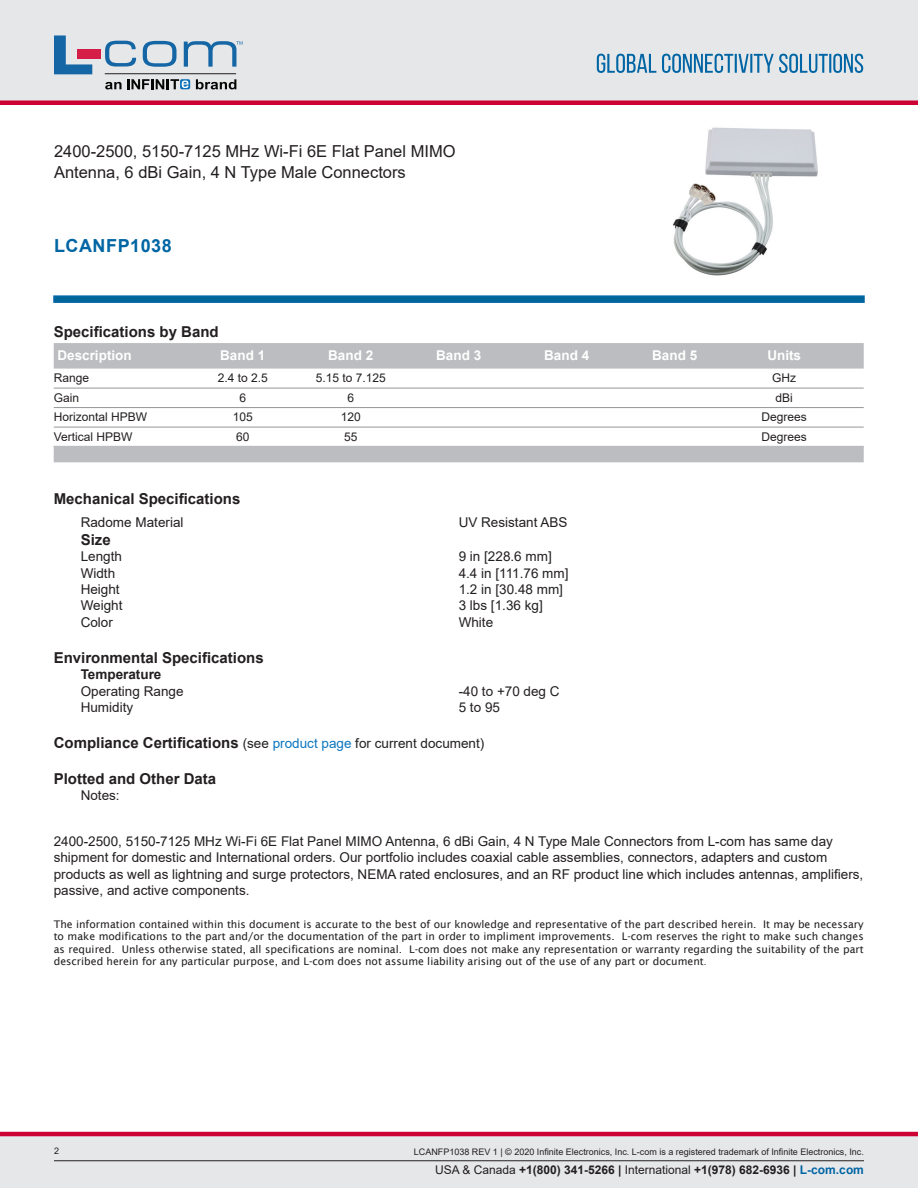
<style>
.page{position:relative;width:918px;height:1188px;background:#fff}
.page>*{position:absolute;margin:0;border:0;box-sizing:border-box;transform-origin:0 0}
.PN{font:700 18px "Arial";letter-spacing:.03em;color:#0065a4}
.Web_Description_Para{font:16.5px/21px "Arial";color:#231f20}
.Head1_for_Compliance{font:700 15px "Arial";color:#231f20}
.Head1{font:700 15px "Arial";color:#231f20}
.LCOM_Table_Footer{font:700 15px "Arial";color:#231f20}
.Table-Footer{font:700 15px "Arial";color:#231f20}
.Specs_Para{font:700 15px "Arial";color:#231f20}
.Web_Description_Para-2{font:13.5px/16.2px "Arial";color:#231f20}
.Specs_Para-2{font:13.5px "Arial";color:#231f20}
.LCOM_Table_Header_F1{font:700 13.5px "Arial";color:#fff}
.Head2_after_Head1{font:13.5px "Arial";color:#231f20}
.Head2_after_Head1-2{font:700 13.5px "Arial";color:#231f20}
.LCOM_Table_Body_F1{font:12px "Arial";color:#231f20}
.t1{font:700 12px "Arial";color:#231f20}
.t2{font:10.5px/12.6px "Lucida Sans";color:#231f20;text-align:justify}
.t3{font:9px "Arial";color:#231f20}
.s1{font-weight:400;font-size:13.5px}
.s2{font-weight:400;font-size:13.5px;color:#0c77be}
.s3{font-size:9px}
.s4{font-weight:400}
.s5{color:#0065a4}
</style>
<div class="page">
<div style="left:0;top:1136px;width:918px;height:52px;background:#e6e7e9"></div>
<hr style="left:0;top:1132px;width:918px;height:4px;background:#c03">
<div style="left:0;top:0;width:918px;height:102px;background:#e6e7e9"></div>
<div style="left:0;top:100px;width:918px;height:5px;background:#c03"></div>
<hr style="left:54px;top:1160px;width:810px;height:1px;background:#231f20">
<svg style="left:597px;top:54px;width:266px;height:19px"></svg>
<hr style="left:105px;top:73px;width:131px;height:1px;background:#211e1e">
<svg style="left:54px;top:35px;width:38px;height:39px"></svg>
<svg style="left:143px;top:41px;width:34px;height:26px"></svg>
<svg style="left:105px;top:41px;width:31px;height:26px"></svg>
<div style="left:77px;top:49px;width:23px;height:10px;background:#d41e47"></div>
<svg style="left:180px;top:79px;width:10px;height:10px"></svg>
<svg style="left:196px;top:79px;width:40px;height:10px"></svg>
<svg style="left:105px;top:79px;width:83px;height:10px"></svg>
<svg style="left:184px;top:41px;width:59px;height:26px"></svg>
<svg style="left:53px;top:295px;width:812px;height:8px;fill:#00669f"></svg>
<img style="left:673px;top:127px;width:145px;height:149px">
<div style="left:54px;top:343px;width:810px;height:26px;background:#bcbdc0"></div>
<hr style="left:54px;top:388px;width:810px;height:1px;background:#939598">
<hr style="left:54px;top:407px;width:810px;height:1px;background:#939598">
<hr style="left:54px;top:427px;width:810px;height:1px;background:#939598">
<div style="left:54px;top:446px;width:810px;height:16px;background:#bcbdc0"></div>
<h1 class="Web_Description_Para" style="left:54px;top:141px;width:403px">2400-2500, 5150-7125 MHz Wi-Fi 6E Flat Panel MIMO<br>Antenna, 6 dBi Gain, 4 N Type Male Connectors</h1>
<p class="PN" style="left:54px;top:233px;width:119px">LCANFP1038</p>
<p class="Table-Footer" style="left:54px;top:321px;width:167px">Specifications by Band</p>
<p class="LCOM_Table_Header_F1" style="left:57px;top:346px;width:76px">Description</p>
<p class="LCOM_Table_Header_F1" style="left:220px;top:346px;width:47px">Band 1</p>
<p class="LCOM_Table_Header_F1" style="left:328px;top:346px;width:47px">Band 2</p>
<p class="LCOM_Table_Header_F1" style="left:436px;top:346px;width:47px">Band 3</p>
<p class="LCOM_Table_Header_F1" style="left:544px;top:346px;width:47px">Band 4</p>
<p class="LCOM_Table_Header_F1" style="left:652px;top:346px;width:47px">Band 5</p>
<p class="LCOM_Table_Header_F1" style="left:767px;top:346px;width:35px">Units</p>
<p class="LCOM_Table_Body_F1" style="left:54px;top:370px;width:37px">Range</p>
<p class="LCOM_Table_Body_F1" style="left:218px;top:370px;width:52px">2.4 to 2.5</p>
<p class="LCOM_Table_Body_F1" style="left:316px;top:370px;width:72px">5.15 to 7.125</p>
<p class="LCOM_Table_Body_F1" style="left:772px;top:370px;width:25px">GHz</p>
<p class="LCOM_Table_Body_F1" style="left:54px;top:389px;width:27px">Gain</p>
<p class="LCOM_Table_Body_F1" style="left:239px;top:389px;width:8px">6</p>
<p class="LCOM_Table_Body_F1" style="left:347px;top:389px;width:8px">6</p>
<p class="LCOM_Table_Body_F1" style="left:776px;top:389px;width:19px">dBi</p>
<p class="LCOM_Table_Body_F1" style="left:54px;top:409px;width:95px">Horizontal HPBW</p>
<p class="LCOM_Table_Body_F1" style="left:233px;top:409px;width:22px">105</p>
<p class="LCOM_Table_Body_F1" style="left:341px;top:409px;width:22px">120</p>
<p class="LCOM_Table_Body_F1" style="left:762px;top:409px;width:47px">Degrees</p>
<p class="LCOM_Table_Body_F1" style="left:54px;top:428px;width:80px">Vertical HPBW</p>
<p class="LCOM_Table_Body_F1" style="left:236px;top:428px;width:15px">60</p>
<p class="LCOM_Table_Body_F1" style="left:344px;top:428px;width:15px">55</p>
<p class="LCOM_Table_Body_F1" style="left:762px;top:428px;width:47px">Degrees</p>
<p class="LCOM_Table_Footer" style="left:54px;top:488px;width:188px">Mechanical Specifications</p>
<p class="Head2_after_Head1" style="left:81px;top:513px;width:104px">Radome Material</p>
<p class="Head2_after_Head1" style="left:459px;top:513px;width:110px">UV Resistant ABS</p>
<p class="Specs_Para" style="left:81px;top:529px;width:32px">Size</p>
<p class="Specs_Para-2" style="left:81px;top:547px;width:43px">Length</p>
<p class="Specs_Para-2" style="left:459px;top:547px;width:95px">9 in [228.6 mm]</p>
<p class="Specs_Para-2" style="left:81px;top:564px;width:36px">Width</p>
<p class="Specs_Para-2" style="left:459px;top:564px;width:111px">4.4 in [111.76 mm]</p>
<p class="Specs_Para-2" style="left:81px;top:580px;width:41px">Height</p>
<p class="Specs_Para-2" style="left:459px;top:580px;width:106px">1.2 in [30.48 mm]</p>
<p class="Specs_Para-2" style="left:81px;top:596px;width:43px">Weight</p>
<p class="Specs_Para-2" style="left:459px;top:596px;width:86px">3 lbs [1.36 kg]</p>
<p class="Specs_Para-2" style="left:81px;top:613px;width:34px">Color</p>
<p class="Specs_Para-2" style="left:459px;top:613px;width:36px">White</p>
<p class="Head1" style="left:54px;top:647px;width:212px">Environmental Specifications</p>
<p class="Head2_after_Head1-2" style="left:81px;top:665px;width:82px">Temperature</p>
<p class="Specs_Para-2" style="left:81px;top:682px;width:104px">Operating Range</p>
<p class="Specs_Para-2" style="left:459px;top:682px;width:102px">-40 to +70 deg C</p>
<p class="Specs_Para-2" style="left:81px;top:698px;width:54px">Humidity</p>
<p class="Specs_Para-2" style="left:459px;top:698px;width:43px">5 to 95</p>
<p class="Head1_for_Compliance" style="left:54px;top:732px;width:432px">Compliance Certifications <span class="s1">(see</span> <span class="s2">product page</span> <span class="s1">for current document)</span></p>
<p class="Head1_for_Compliance" style="left:54px;top:768px;width:164px">Plotted and Other Data</p>
<p class="Specs_Para-2" style="left:81px;top:786px;width:41px">Notes:</p>
<h1 class="Web_Description_Para-2" style="left:54px;top:833px;width:811px">2400-2500, 5150-7125 MHz Wi-Fi 6E Flat Panel MIMO Antenna, 6 dBi Gain, 4 N Type Male Connectors from L-com has same day shipment for domestic and International orders. Our portfolio includes coaxial cable assemblies, connectors, adapters and custom products as well as lightning and surge protectors, NEMA rated enclosures, and an RF product line which includes antennas, amplifiers, passive, and active components.</h1>
<p class="t2" style="left:54px;top:918px;width:811px">The information contained within this document is accurate to the best of our knowledge and representative of the part described herein. It may be necessary to make modifications to the part and/or the documentation of the part in order to impliment improvements. L-com reserves the right to make such changes as required. Unless otherwise stated, all specifications are nominal. L-com does not make any representation or warranty regarding the suitability of the part described herein for any particular purpose, and L-com does not assume liability arising out of the use of any part or document<span class="s3">.</span></p>
<p class="t3" style="left:54px;top:1144px;width:7px">2</p>
<p class="t3" style="left:414px;top:1146px;width:452px">LCANFP1038 REV 1 | © 2020 Infinite Electronics, Inc. L-com is a registered trademark of Infinite Electronics, Inc.</p>
<p class="t1" style="left:435px;top:1162px;width:430px"><span class="s4">USA &amp; Canada</span> +1(800) 341-5266 | <span class="s4">International</span> +1(978) 682-6936 | <span class="s5">L-com.com</span></p>
</div>
